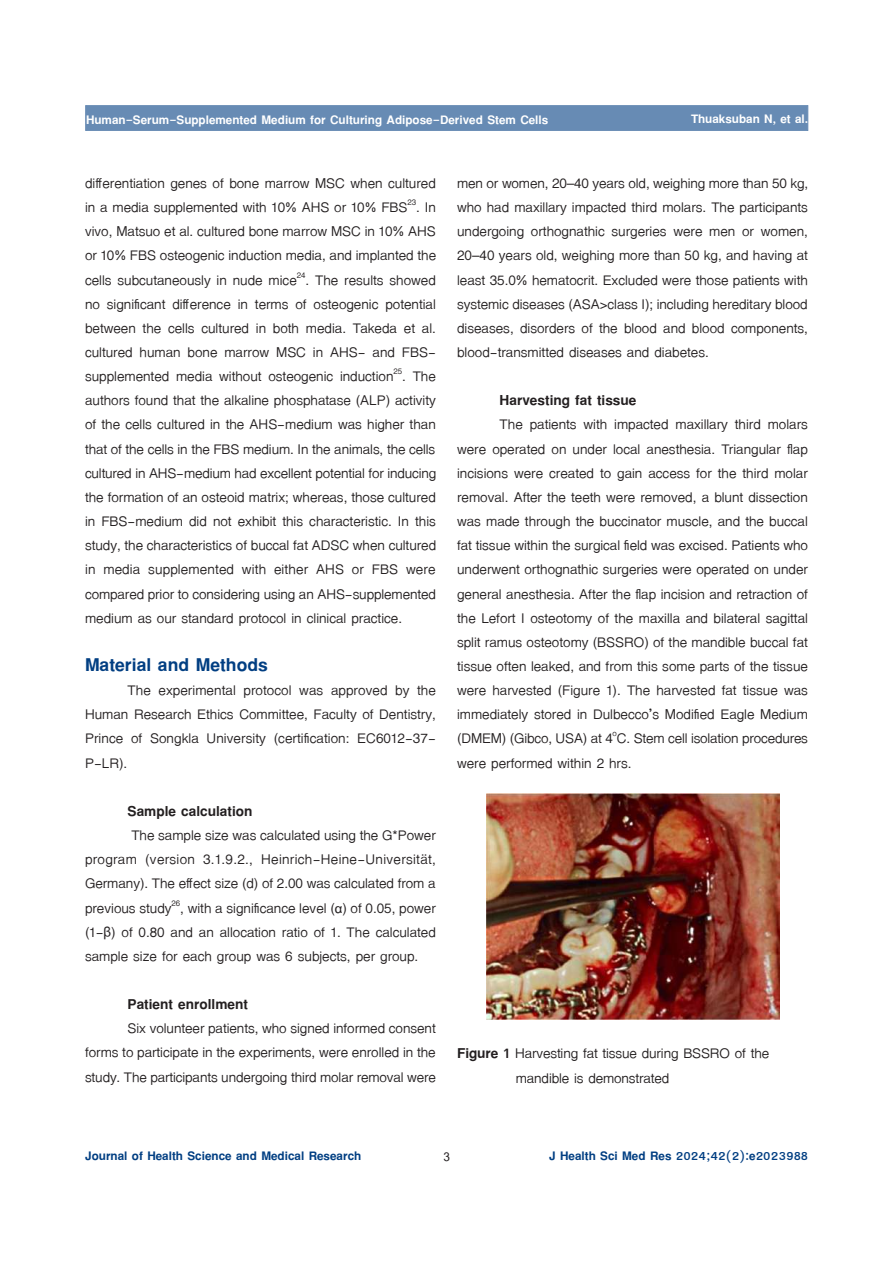
<style>
.page{position:relative;width:893px;height:1263px;background:#fff}
.page>*{position:absolute;margin:0;border:0;box-sizing:border-box;transform-origin:0 0}
.t1{font:700 27px "TF Lanna";color:#013e82}
.t2{font:21px/24.2px "TF Lanna";color:#231f20;text-align:justify}
.t3{font:700 21px "TF Lanna";color:#231f20}
.t4{font:700 18px "TF Lanna";color:#fff}
.t5{font:700 18px "TF Lanna";color:#013e82}
.t6{font:700 18px "Cordia UPC";color:#231f20}
.s1{font-weight:700}
</style>
<div class="page">
<div style="left:85px;top:105px;width:723px;height:26px;background:#678bb4;border:1px solid #678bb4"></div>
<img style="left:486px;top:793px;width:293px;height:226px">
<p class="t4" style="left:86px;top:108px;width:464px">Human-Serum-Supplemented Medium for Culturing Adipose-Derived Stem Cells</p>
<p class="t4" style="left:691px;top:108px;width:119px">Thuaksuban N, et al.</p>
<p class="t2" style="left:85px;top:171px;width:353px">differentiation genes of bone marrow MSC when cultured in a media supplemented with 10% AHS or 10% FBS<sup>23</sup>. In vivo, Matsuo et al. cultured bone marrow MSC in 10% AHS or 10% FBS osteogenic induction media, and implanted the cells subcutaneously in nude mice<sup>24</sup>. The results showed no significant difference in terms of osteogenic potential between the cells cultured in both media. Takeda et al. cultured human bone marrow MSC in AHS- and FBS&shy;supplemented media without osteogenic induction<sup>25</sup>. The authors found that the alkaline phosphatase (ALP) activity of the cells cultured in the AHS-medium was higher than that of the cells in the FBS medium. In the animals, the cells cultured in AHS-medium had excellent potential for inducing the formation of an osteoid matrix; whereas, those cultured in FBS-medium did not exhibit this characteristic. In this study, the characteristics of buccal fat ADSC when cultured in media supplemented with either AHS or FBS were compared prior to considering using an AHS-supplemented medium as our standard protocol in clinical practice.</p>
<p class="t1" style="left:85px;top:648px;width:184px">Material and Methods</p>
<p class="t2" style="left:85px;top:678px;width:352px;text-indent:43px">The experimental protocol was approved by the Human Research Ethics Committee, Faculty of Dentistry, Prince of Songkla University (certification: EC6012-37- P-LR).</p>
<p class="t3" style="left:128px;top:798px;width:126px">Sample calculation</p>
<p class="t2" style="left:85px;top:823px;width:352px;text-indent:46px">The sample size was calculated using the G*Power program (version 3.1.9.2., Heinrich-Heine-Universität, Germany). The effect size (d) of 2.00 was calculated from a previous study<sup>26</sup>, with a significance level (α) of 0.05, power (1-β) of 0.80 and an allocation ratio of 1. The calculated sample size for each group was 6 subjects, per group.</p>
<p class="t3" style="left:128px;top:991px;width:122px">Patient enrollment</p>
<p class="t2" style="left:85px;top:1016px;width:353px;text-indent:43px">Six volunteer patients, who signed informed consent forms to participate in the experiments, were enrolled in the study. The participants undergoing third molar removal were</p>
<p class="t2" style="left:457px;top:171px;width:353px">men or women, 20–40 years old, weighing more than 50 kg, who had maxillary impacted third molars. The participants undergoing orthognathic surgeries were men or women, 20–40 years old, weighing more than 50 kg, and having at least 35.0% hematocrit. Excluded were those patients with systemic diseases (ASA&gt;class I); including hereditary blood diseases, disorders of the blood and blood components, blood-transmitted diseases and diabetes.</p>
<p class="t3" style="left:500px;top:387px;width:138px">Harvesting fat tissue</p>
<p class="t2" style="left:457px;top:413px;width:352px;text-indent:43px">The patients with impacted maxillary third molars were operated on under local anesthesia. Triangular flap incisions were created to gain access for the third molar removal. After the teeth were removed, a blunt dissection was made through the buccinator muscle, and the buccal fat tissue within the surgical field was excised. Patients who underwent orthognathic surgeries were operated on under general anesthesia. After the flap incision and retraction of the Lefort I osteotomy of the maxilla and bilateral sagittal split ramus osteotomy (BSSRO) of the mandible buccal fat tissue often leaked, and from this some parts of the tissue were harvested (Figure 1). The harvested fat tissue was immediately stored in Dulbecco’s Modified Eagle Medium (DMEM) (Gibco, USA) at 4<sup>o</sup>C. Stem cell isolation procedures were performed within 2 hrs.</p>
<p class="t2" style="left:516px;top:1041px;width:255px;line-height:25.2px;text-indent:-59px"><span class="s1">Figure 1</span> Harvesting fat tissue during BSSRO of the mandible is demonstrated</p>
<p class="t5" style="left:85px;top:1145px;width:277px">Journal of Health Science and Medical Research</p>
<p class="t6" style="left:443px;top:1146px;width:8px">3</p>
<p class="t5" style="left:549px;top:1145px;width:260px">J Health Sci Med Res 2024;42(2):e2023988</p>
</div>
